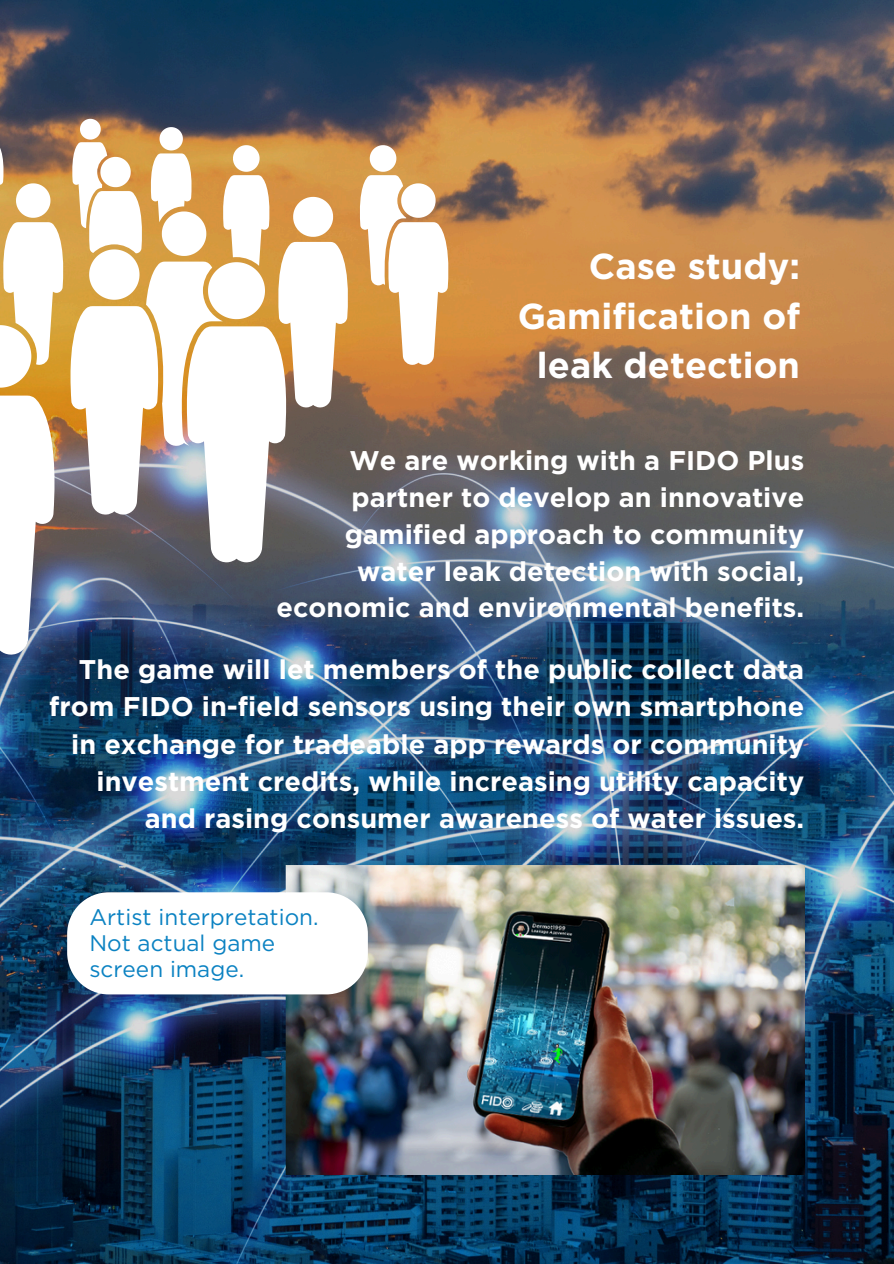
<style>
.page{position:relative;width:894px;height:1264px;background:#fff}
.page>*{position:absolute;margin:0;border:0;box-sizing:border-box;transform-origin:0 0}
.t1{font:700 36px/49.5px "Gotham";color:#fff;text-align:right}
.t2{font:700 27px/37.2px "Gotham";color:#fff;text-align:center}
.t3{font:22.5px/25.8px "Gotham";color:#0b82c2}
</style>
<div class="page">
<img style="left:0;top:0;width:893px;height:1263px">
<img style="left:286px;top:865px;width:518px;height:309px">
<svg style="left:358px;top:145px;width:92px;height:220px"></svg>
<img style="left:0;top:119px;width:351px;height:536px">
<svg style="left:67px;top:892px;width:300px;height:102px"></svg>
<h2 class="t1" style="left:517px;top:241px;width:284px">Case study:<br>Gamification of leak detection</h2>
<h1 class="t2" style="left:344px;top:441px;width:461px">We are working with a FIDO Plus partner to develop an innovative gamified approach to community water leak detection with social,</h1>
<h2 class="t2" style="left:276px;top:589px;width:529px">economic and environmental benefits.</h2>
<h2 class="t2" style="left:49px;top:651px;width:756px;text-align:right">The game will let members of the public collect data from FIDO in-field sensors using their own smartphone in exchange for tradeable app rewards or community investment credits, while increasing utility capacity and rasing consumer awareness of water issues.</h2>
<p class="t3" style="left:89px;top:903px;width:231px">Artist interpretation.<br>Not actual game screen image.</p>
</div>
